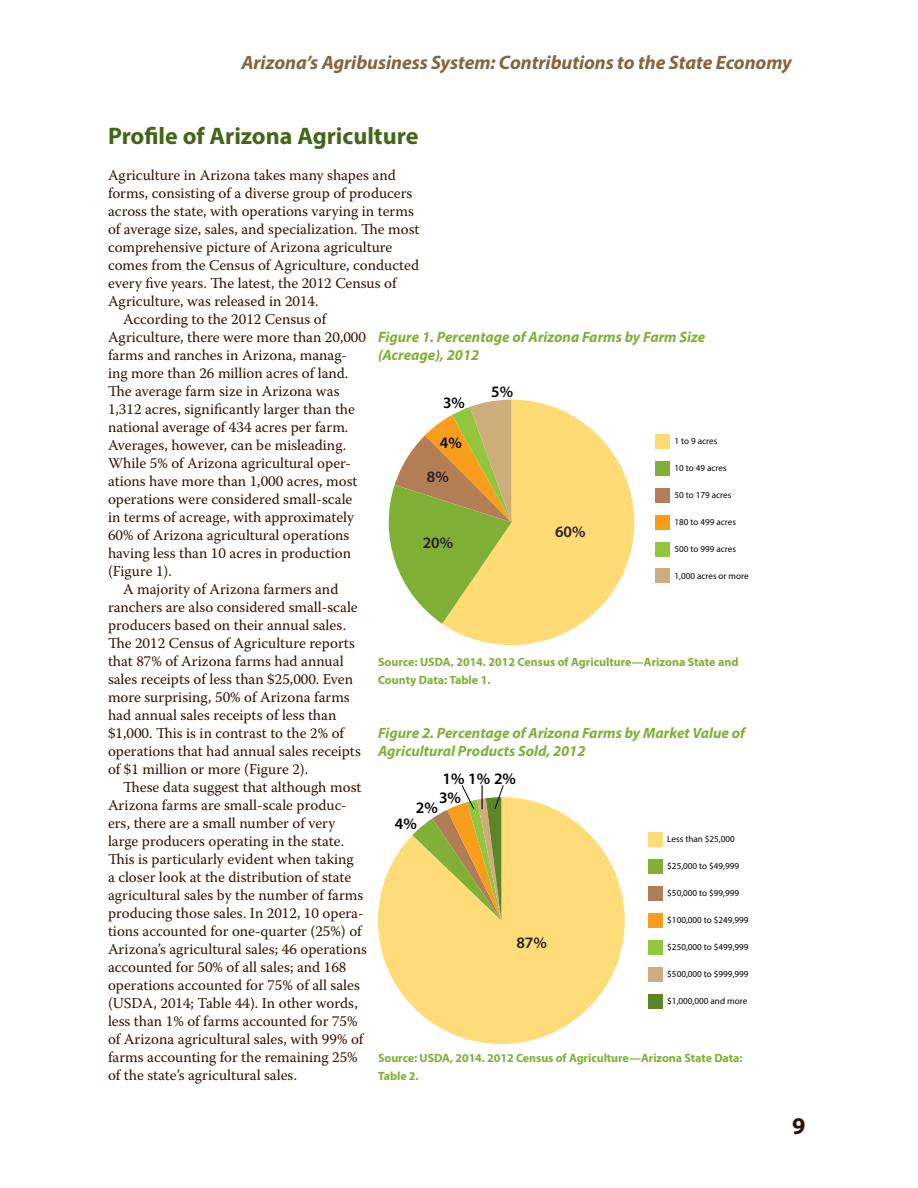
<style>
.page{position:relative;width:918px;height:1188px;background:#fff}
.page>*{position:absolute;margin:0;border:0;box-sizing:border-box;transform-origin:0 0}
.Heading_1{font:700 24px "Myriad Pro";color:#426616}
.t1{font:700 24px "Myriad Pro";color:#2c1405}
.t2{font:italic 700 19.5px "Myriad Pro";letter-spacing:-.005em;color:#8a633c}
.t3{font:600 16.05px "Myriad Pro";color:#000}
.t4{font:600 16.05px "Myriad Pro";color:#231f20}
.t5{font:600 15.9px "Myriad Pro";color:#231f20}
.t6{font:600 15.9px "Myriad Pro";color:#050504}
.text{font:15px/18px "Warnock Pro";color:#2c1405}
.text_no_indent{font:15px/18px "Warnock Pro";color:#2c1405}
.figure_title{font:italic 700 15px/18px "Myriad Pro";color:#7fb035}
.source{font:700 12px/18px "Myriad Pro";letter-spacing:-.005em;color:#7fb035}
.t7{font:9.15px "Myriad Pro";color:#000}
.t8{font:9.15px "Myriad Pro";color:#050504}
</style>
<div class="page">
<svg style="left:443px;top:400px;width:191px;height:245px;fill:#ffdb76"></svg>
<svg style="left:388px;top:400px;width:124px;height:224px"></svg>
<div style="left:655px;top:434px;width:15px;height:15px;background:#ffdb76"></div>
<div style="left:655px;top:461px;width:15px;height:15px;background:#7fb035"></div>
<div style="left:655px;top:488px;width:15px;height:15px;background:#b37d55"></div>
<div style="left:655px;top:515px;width:15px;height:15px;background:#f89e1c"></div>
<div style="left:655px;top:542px;width:15px;height:15px;background:#92c73d"></div>
<div style="left:655px;top:569px;width:15px;height:14px;background:#cead7d"></div>
<svg style="left:378px;top:797px;width:247px;height:247px;fill:#ffdc77"></svg>
<div style="left:648px;top:832px;width:14px;height:15px;background:#ffdc77"></div>
<div style="left:648px;top:859px;width:14px;height:15px;background:#80b036"></div>
<div style="left:648px;top:886px;width:14px;height:15px;background:#b17d56"></div>
<div style="left:648px;top:913px;width:14px;height:15px;background:#f89e1c"></div>
<div style="left:648px;top:940px;width:14px;height:15px;background:#91c73e"></div>
<div style="left:648px;top:967px;width:14px;height:15px;background:#cfac7e"></div>
<div style="left:648px;top:994px;width:14px;height:15px;background:#5d8526"></div>
<svg style="left:412px;top:785px;width:92px;height:136px"></svg>
<h2 class="t2" style="left:241px;top:49px;width:552px">Arizona’s Agribusiness System: Contributions to the State Economy</h2>
<p class="Heading_1" style="left:108px;top:120px;width:312px">Profile of Arizona Agriculture</p>
<p class="text_no_indent" style="left:108px;top:166px;width:313px">Agriculture in Arizona takes many shapes and forms, consisting of a diverse group of producers across the state, with operations varying in terms of average size, sales, and specialization. The most comprehensive picture of Arizona agriculture comes from the Census of Agriculture, conducted every five years. The latest, the 2012 Census of Agriculture, was released in 2014.</p>
<p class="text" style="left:108px;top:310px;width:260px;text-indent:15px">According to the 2012 Census of Agriculture, there were more than 20,000 farms and ranches in Arizona, manag&shy;ing more than 26 million acres of land.<br>The average farm size in Arizona was 1,312 acres, significantly larger than the national average of 434 acres per farm.<br>Averages, however, can be misleading.<br>While 5% of Arizona agricultural oper&shy;ations have more than 1,000 acres, most operations were considered small-scale in terms of acreage, with approximately 60% of Arizona agricultural operations having less than 10 acres in production (Figure 1).</p>
<p class="text" style="left:108px;top:580px;width:254px;text-indent:15px">A majority of Arizona farmers and ranchers are also considered small-scale producers based on their annual sales.<br>The 2012 Census of Agriculture reports that 87% of Arizona farms had annual sales receipts of less than $25,000. Even more surprising, 50% of Arizona farms had annual sales receipts of less than $1,000. This is in contrast to the 2% of operations that had annual sales receipts of $1 million or more (Figure 2).</p>
<p class="text" style="left:108px;top:778px;width:260px;text-indent:15px">These data suggest that although most Arizona farms are small-scale produc&shy;ers, there are a small number of very large producers operating in the state.<br>This is particularly evident when taking<br>a closer look at the distribution of state agricultural sales by the number of farms producing those sales. In 2012, 10 opera&shy;tions accounted for one-quarter (25%) of Arizona’s agricultural sales; 46 operations accounted for 50% of all sales; and 168 operations accounted for 75% of all sales (USDA, 2014; Table 44). In other words, less than 1% of farms accounted for 75% of Arizona agricultural sales, with 99% of farms accounting for the remaining 25% of the state’s agricultural sales.</p>
<p class="figure_title" style="left:378px;top:327px;width:329px">Figure 1. Percentage of Arizona Farms by Farm Size (Acreage), 2012</p>
<p class="t6" style="left:443px;top:393px;width:23px">3%</p>
<p class="t6" style="left:440px;top:432px;width:23px">4%</p>
<p class="t5" style="left:427px;top:467px;width:23px">8%</p>
<p class="t5" style="left:423px;top:533px;width:32px">20%</p>
<p class="t6" style="left:491px;top:381px;width:23px">5%</p>
<p class="t5" style="left:555px;top:521px;width:32px">60%</p>
<p class="t8" style="left:675px;top:436px;width:44px">1 to 9 acres</p>
<p class="t8" style="left:675px;top:462px;width:54px">10 to 49 acres</p>
<p class="t8" style="left:675px;top:489px;width:58px">50 to 179 acres</p>
<p class="t8" style="left:675px;top:516px;width:63px">180 to 499 acres</p>
<p class="t8" style="left:675px;top:543px;width:63px">500 to 999 acres</p>
<p class="t8" style="left:675px;top:570px;width:75px">1,000 acres or more</p>
<p class="source" style="left:378px;top:653px;width:362px">Source: USDA, 2014. 2012 Census of Agriculture—Arizona State and<br>County Data: Table 1.</p>
<p class="figure_title" style="left:378px;top:723px;width:369px">Figure 2. Percentage of Arizona Farms by Market Value of<br>Agricultural Products Sold, 2012</p>
<p class="t3" style="left:443px;top:768px;width:75px">1% 1% 2%</p>
<p class="t3" style="left:439px;top:787px;width:24px">3%</p>
<p class="t3" style="left:416px;top:798px;width:24px">2%</p>
<p class="t3" style="left:395px;top:813px;width:24px">4%</p>
<p class="t4" style="left:516px;top:932px;width:32px">87%</p>
<p class="t7" style="left:667px;top:833px;width:69px">Less than $25,000</p>
<p class="t7" style="left:667px;top:860px;width:73px">$25,000 to $49,999</p>
<p class="t7" style="left:667px;top:887px;width:73px">$50,000 to $99,999</p>
<p class="t7" style="left:667px;top:914px;width:83px">$100,000 to $249,999</p>
<p class="t7" style="left:667px;top:942px;width:83px">$250,000 to $499,999</p>
<p class="t7" style="left:667px;top:969px;width:83px">$500,000 to $999,999</p>
<p class="t7" style="left:667px;top:996px;width:82px">$1,000,000 and more</p>
<p class="source" style="left:378px;top:1049px;width:366px">Source: USDA, 2014. 2012 Census of Agriculture—Arizona State Data:<br>Table 2.</p>
<h1 class="t1" style="left:792px;top:1110px;width:15px">9</h1>
</div>
